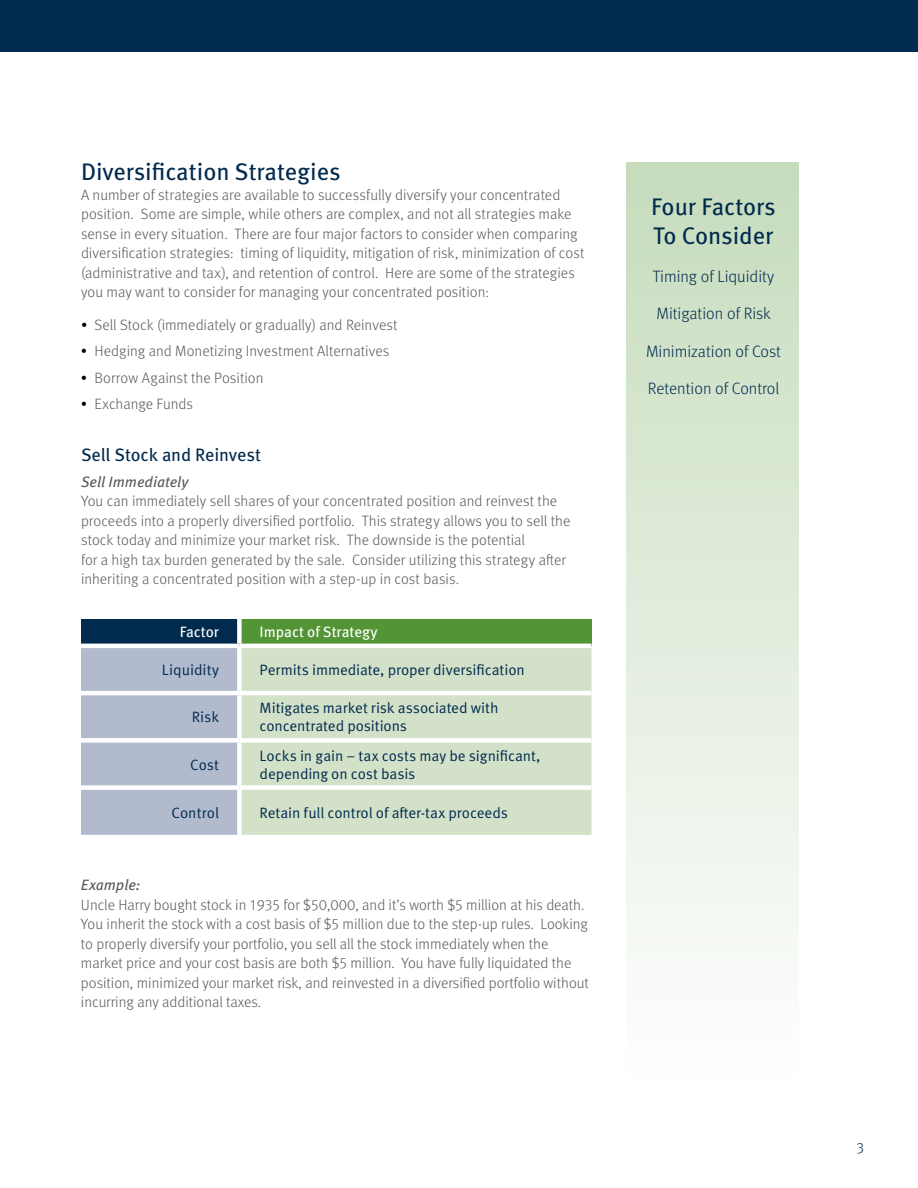
<style>
.page{position:relative;width:918px;height:1188px;background:#fff}
.page>*{position:absolute;margin:0;border:0;box-sizing:border-box;transform-origin:0 0}
.t1{font:24px/28.8px "Meta OT";color:#002a4e}
.t2{font:18px "Meta OT";letter-spacing:-.01em;color:#002a4e}
.t3{font:300 16.5px "Meta OT";color:#002a4e}
.t4{font:300 15px/19.5px "Meta OT";color:#58595b}
.t5{font:15px/18px "Meta OT Norm";letter-spacing:-.005em;color:#002a4e}
.t6{font:italic 15px "Meta OT";color:#58595b}
.t7{font:15px "Meta OT";color:#fff}
.t8{font:300 15px "Meta OT";color:#002a4e}
.s1{color:#000}
</style>
<div class="page">
<div style="left:0;top:0;width:918px;height:52px;background:#002a4e"></div>
<div style="left:627px;top:162px;width:172px;height:915px;background:linear-gradient(to bottom,#c6dbbc,#fefefe)"></div>
<div style="left:81px;top:619px;width:158px;height:27px;background:#002a4e"></div>
<div style="left:239px;top:619px;width:353px;height:27px;background:#539536"></div>
<div style="left:81px;top:648px;width:156px;height:187px;background:#b1bbcd"></div>
<div style="left:242px;top:648px;width:350px;height:187px;background:#d3e1c9"></div>
<div style="left:237px;top:619px;width:5px;height:25px;background:#fff"></div>
<hr style="left:81px;top:644px;width:158px;height:4px;background:#fff">
<hr style="left:239px;top:644px;width:353px;height:4px;background:#fff">
<hr style="left:81px;top:691px;width:158px;height:4px;background:#fff">
<hr style="left:239px;top:691px;width:353px;height:4px;background:#fff">
<div style="left:81px;top:738px;width:158px;height:5px;background:#fff"></div>
<div style="left:239px;top:738px;width:353px;height:5px;background:#fff"></div>
<div style="left:81px;top:785px;width:158px;height:5px;background:#fff"></div>
<div style="left:239px;top:785px;width:353px;height:5px;background:#fff"></div>
<h1 class="t1" style="left:81px;top:158px;width:261px">Diversification Strategies</h1>
<p class="t4" style="left:81px;top:185px;width:505px">A number of strategies are available to successfully diversify your concentrated position. Some are simple, while others are complex, and not all strategies make sense in every situation. There are four major factors to consider when comparing diversification strategies: timing of liquidity, mitigation of risk, minimization of cost (administrative and tax), and retention of control. Here are some of the strategies you may want to consider for managing your concentrated position:</p>
<p class="t4" style="left:81px;top:315px;width:318px"><span class="s1">•</span> Sell Stock (immediately or gradually) and Reinvest</p>
<p class="t4" style="left:81px;top:342px;width:310px"><span class="s1">•</span> Hedging and Monetizing Investment Alternatives</p>
<p class="t4" style="left:81px;top:368px;width:184px"><span class="s1">•</span> Borrow Against the Position</p>
<p class="t4" style="left:81px;top:394px;width:114px"><span class="s1">•</span> Exchange Funds</p>
<p class="t2" style="left:81px;top:444px;width:182px">Sell Stock and Reinvest</p>
<p class="t6" style="left:81px;top:473px;width:109px">Sell Immediately</p>
<p class="t4" style="left:81px;top:492px;width:491px">You can immediately sell shares of your concentrated position and reinvest the proceeds into a properly diversified portfolio. This strategy allows you to sell the stock today and minimize your market risk. The downside is the potential<br>for a high tax burden generated by the sale. Consider utilizing this strategy after inheriting a concentrated position with a step-up in cost basis.</p>
<p class="t7" style="left:180px;top:623px;width:41px">Factor</p>
<p class="t7" style="left:260px;top:623px;width:119px">Impact of Strategy</p>
<p class="t5" style="left:162px;top:661px;width:59px">Liquidity</p>
<p class="t5" style="left:260px;top:661px;width:267px">Permits immediate, proper diversification</p>
<p class="t5" style="left:192px;top:708px;width:29px">Risk</p>
<p class="t5" style="left:260px;top:699px;width:241px">Mitigates market risk associated with concentrated positions</p>
<p class="t5" style="left:190px;top:756px;width:31px">Cost</p>
<p class="t5" style="left:260px;top:747px;width:282px">Locks in gain – tax costs may be significant, depending on cost basis</p>
<p class="t5" style="left:171px;top:804px;width:49px">Control</p>
<p class="t5" style="left:260px;top:804px;width:250px">Retain full control of after-tax proceeds</p>
<p class="t6" style="left:81px;top:876px;width:61px">Example:</p>
<p class="t4" style="left:81px;top:895px;width:509px">Uncle Harry bought stock in 1935 for $50,000, and it’s worth $5 million at his death.<br>You inherit the stock with a cost basis of $5 million due to the step-up rules. Looking to properly diversify your portfolio, you sell all the stock immediately when the market price and your cost basis are both $5 million. You have fully liquidated the position, minimized your market risk, and reinvested in a diversified portfolio without incurring any additional taxes.</p>
<h1 class="t1" style="left:651px;top:193px;width:126px">Four Factors<br>To Consider</h1>
<p class="t3" style="left:653px;top:266px;width:123px">Timing of Liquidity</p>
<p class="t3" style="left:657px;top:304px;width:116px">Mitigation of Risk</p>
<p class="t3" style="left:646px;top:341px;width:136px">Minimization of Cost</p>
<p class="t3" style="left:648px;top:379px;width:133px">Retention of Control</p>
<p class="t8" style="left:856px;top:1139px;width:9px">3</p>
</div>
